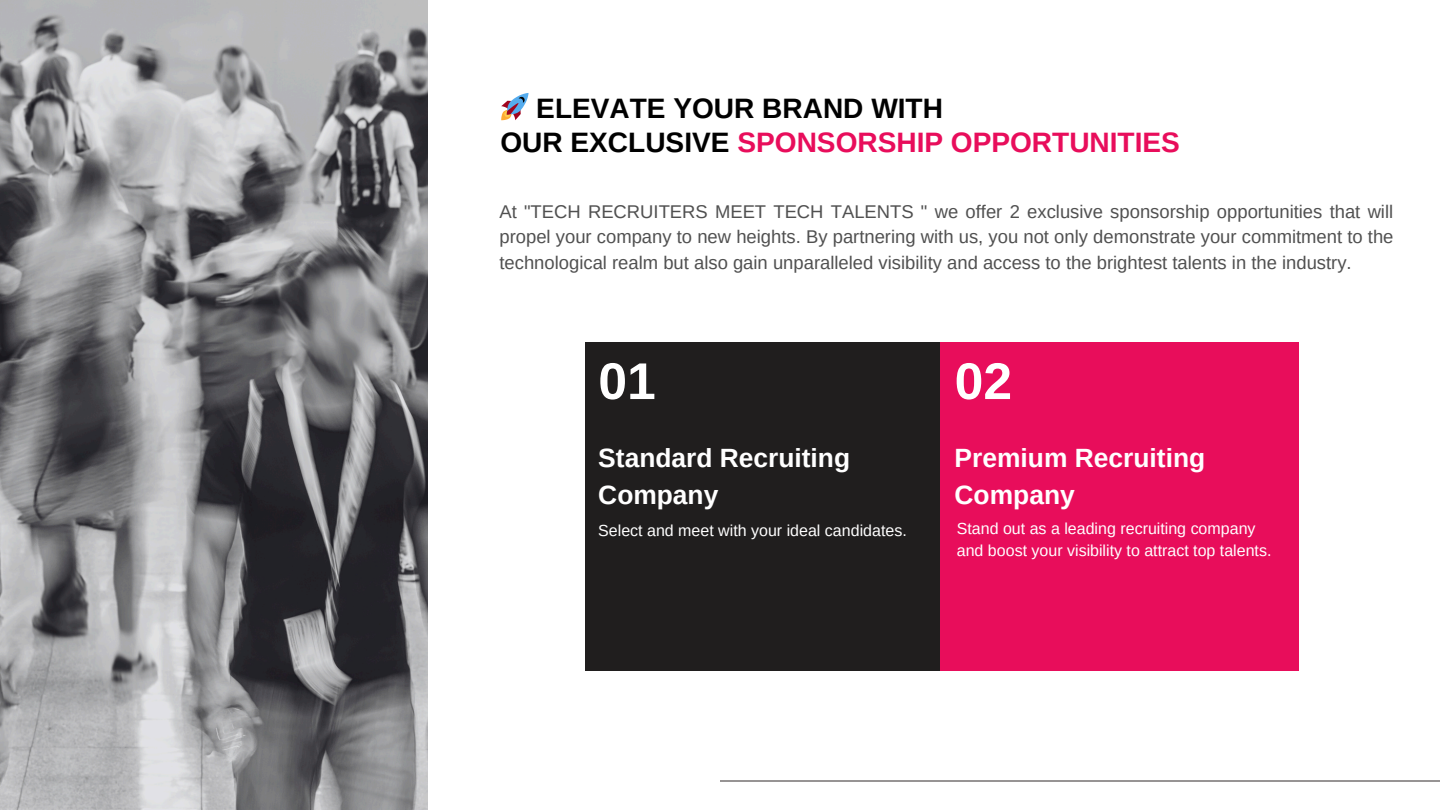
<style>
.page{position:relative;width:1440px;height:810px;background:#fff}
.page>*{position:absolute;margin:0;border:0;box-sizing:border-box;transform-origin:0 0}
.t1{font:700 51.7px "Arimo";color:#fff}
.t2{font:700 28.1px/34.5px "Arimo";color:#000}
.t3{font:700 26.4px/36.7px "Arimo";color:#fff}
.t4{font:18.4px/25.5px "Arimo";color:#505050;text-align:justify}
.t5{font:16px/21.8px "Arimo";color:#fff}
.s1{color:#e80d5b}
</style>
<div class="page">
<img style="left:0;top:0;width:427px;height:810px">
<svg style="left:501px;top:93px;width:28px;height:27px"></svg>
<div style="left:585px;top:342px;width:355px;height:329px;background:#201e1e"></div>
<div style="left:940px;top:342px;width:358px;height:329px;background:#e80d5b"></div>
<hr style="left:720px;top:780px;width:720px;height:1px;background:#979494">
<h2 class="t2" style="left:500px;top:91px;width:681px;text-indent:36px">ELEVATE YOUR BRAND WITH<br>OUR EXCLUSIVE <span class="s1">SPONSORSHIP OPPORTUNITIES</span></h2>
<p class="t4" style="left:499px;top:199px;width:896px">At "TECH RECRUITERS MEET TECH TALENTS " we offer 2 exclusive sponsorship opportunities that will propel your company to new heights. By partnering with us, you not only demonstrate your commitment to the technological realm but also gain unparalleled visibility and access to the brightest talents in the industry.</p>
<h1 class="t1" style="left:598px;top:352px;width:59px">01</h1>
<h1 class="t1" style="left:955px;top:352px;width:59px">02</h1>
<h3 class="t3" style="left:598px;top:440px;width:253px">Standard Recruiting<br>Company</h3>
<p class="t5" style="left:598px;top:519px;width:310px">Select and meet with your ideal candidates.</p>
<h3 class="t3" style="left:955px;top:440px;width:252px">Premium Recruiting<br>Company</h3>
<p class="t5" style="left:957px;top:517px;width:316px">Stand out as a leading recruiting company and boost your visibility to attract top talents.</p>
</div>
